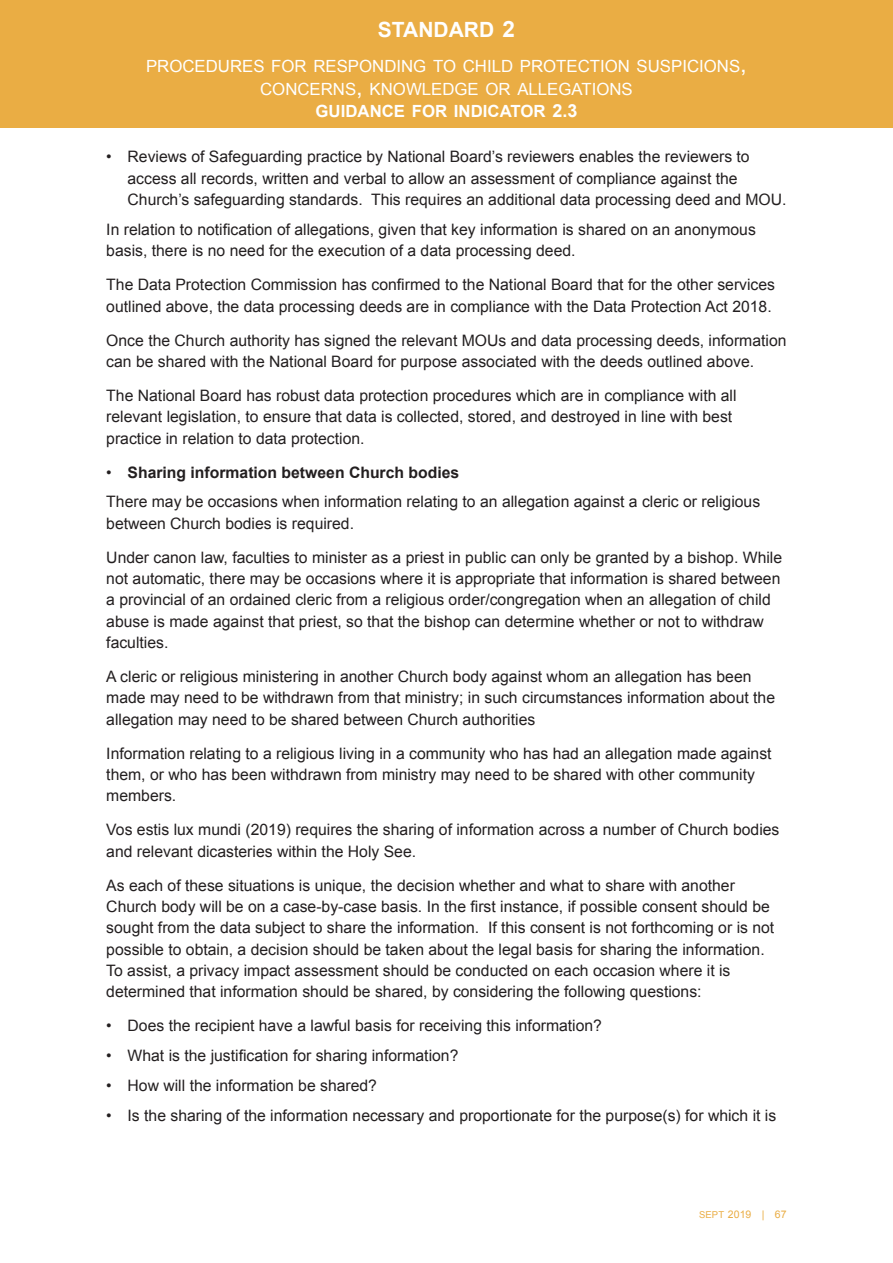
<style>
.page{position:relative;width:893px;height:1263px;background:#fff}
.page>*{position:absolute;margin:0;border:0;box-sizing:border-box;transform-origin:0 0}
.Master_page_standard{font:700 21px "Arial";color:#fff}
.Master_page_title{font:16.8px/22.5px "Arial";color:#fff;text-align:center}
.Body_text{font:15.75px/21.3px "Arial";color:#231f20}
.t1{font:700 15.75px "Arial";color:#231f20}
.t2{font:10.5px "Arial";color:#eaad44}
.s1{font-size:22.5px}
.s2{font-size:24px}
.s3{font-weight:700}
.s4{font-weight:700;font-size:18px}
.s5{font-weight:400}
.s6{font-size:9.45px}
</style>
<div class="page">
<div style="left:0;top:0;width:893px;height:128px;background:#eaad44"></div>
<p class="Master_page_standard" style="left:378px;top:16px;width:139px">STANDARD <span class="s1">2</span></p>
<p class="Master_page_title" style="left:146px;top:55px;width:602px">PROCEDURES FOR RESPONDING TO CHILD PROTECTION SUSPICIONS<span class="s2">,<br></span>CONCERNS<span class="s2">,</span> KNOWLEDGE OR ALLEGATIONS<br><span class="s3">GUIDANCE FOR INDICATOR</span> <span class="s4">2.3</span></p>
<p class="Body_text" style="left:128px;top:146px;width:661px;text-indent:-21px">• Reviews of Safeguarding practice by National Board’s reviewers enables the reviewers to access all records, written and verbal to allow an assessment of compliance against the<br>Church’s safeguarding standards. This requires an additional data processing deed and MOU.</p>
<p class="Body_text" style="left:106px;top:219px;width:651px">In relation to notification of allegations, given that key information is shared on an anonymous basis, there is no need for the execution of a data processing deed.</p>
<p class="Body_text" style="left:106px;top:274px;width:670px">The Data Protection Commission has confirmed to the National Board that for the other services outlined above, the data processing deeds are in compliance with the Data Protection Act 2018.</p>
<p class="Body_text" style="left:106px;top:330px;width:682px">Once the Church authority has signed the relevant MOUs and data processing deeds, information can be shared with the National Board for purpose associated with the deeds outlined above.</p>
<p class="Body_text" style="left:106px;top:385px;width:632px">The National Board has robust data protection procedures which are in compliance with all relevant legislation, to ensure that data is collected, stored, and destroyed in line with best practice in relation to data protection.</p>
<p class="t1" style="left:106px;top:462px;width:354px"><span class="s5">•</span> Sharing information between Church bodies</p>
<p class="Body_text" style="left:106px;top:491px;width:655px">There may be occasions when information relating to an allegation against a cleric or religious between Church bodies is required.</p>
<p class="Body_text" style="left:106px;top:547px;width:677px">Under canon law, faculties to minister as a priest in public can only be granted by a bishop. While not automatic, there may be occasions where it is appropriate that information is shared between a provincial of an ordained cleric from a religious order/congregation when an allegation of child abuse is made against that priest, so that the bishop can determine whether or not to withdraw faculties.</p>
<p class="Body_text" style="left:106px;top:666px;width:670px">A cleric or religious ministering in another Church body against whom an allegation has been made may need to be withdrawn from that ministry; in such circumstances information about the allegation may need to be shared between Church authorities</p>
<p class="Body_text" style="left:106px;top:743px;width:667px">Information relating to a religious living in a community who has had an allegation made against them, or who has been withdrawn from ministry may need to be shared with other community members.</p>
<p class="Body_text" style="left:106px;top:819px;width:675px">Vos estis lux mundi (2019) requires the sharing of information across a number of Church bodies and relevant dicasteries within the Holy See.</p>
<p class="Body_text" style="left:106px;top:875px;width:669px">As each of these situations is unique, the decision whether and what to share with another Church body will be on a case-by-case basis. In the first instance, if possible consent should be sought from the data subject to share the information. If this consent is not forthcoming or is not possible to obtain, a decision should be taken about the legal basis for sharing the information.<br>To assist, a privacy impact assessment should be conducted on each occasion where it is determined that information should be shared, by considering the following questions:</p>
<p class="Body_text" style="left:106px;top:1015px;width:497px">• Does the recipient have a lawful basis for receiving this information?</p>
<p class="Body_text" style="left:106px;top:1045px;width:354px">• What is the justification for sharing information?</p>
<p class="Body_text" style="left:106px;top:1075px;width:272px">• How will the information be shared?</p>
<p class="Body_text" style="left:106px;top:1105px;width:671px">• Is the sharing of the information necessary and proportionate for the purpose(s) for which it is</p>
<p class="t2" style="left:699px;top:1207px;width:89px"><span class="s6">SEPT</span> 2019 | 67</p>
</div>
